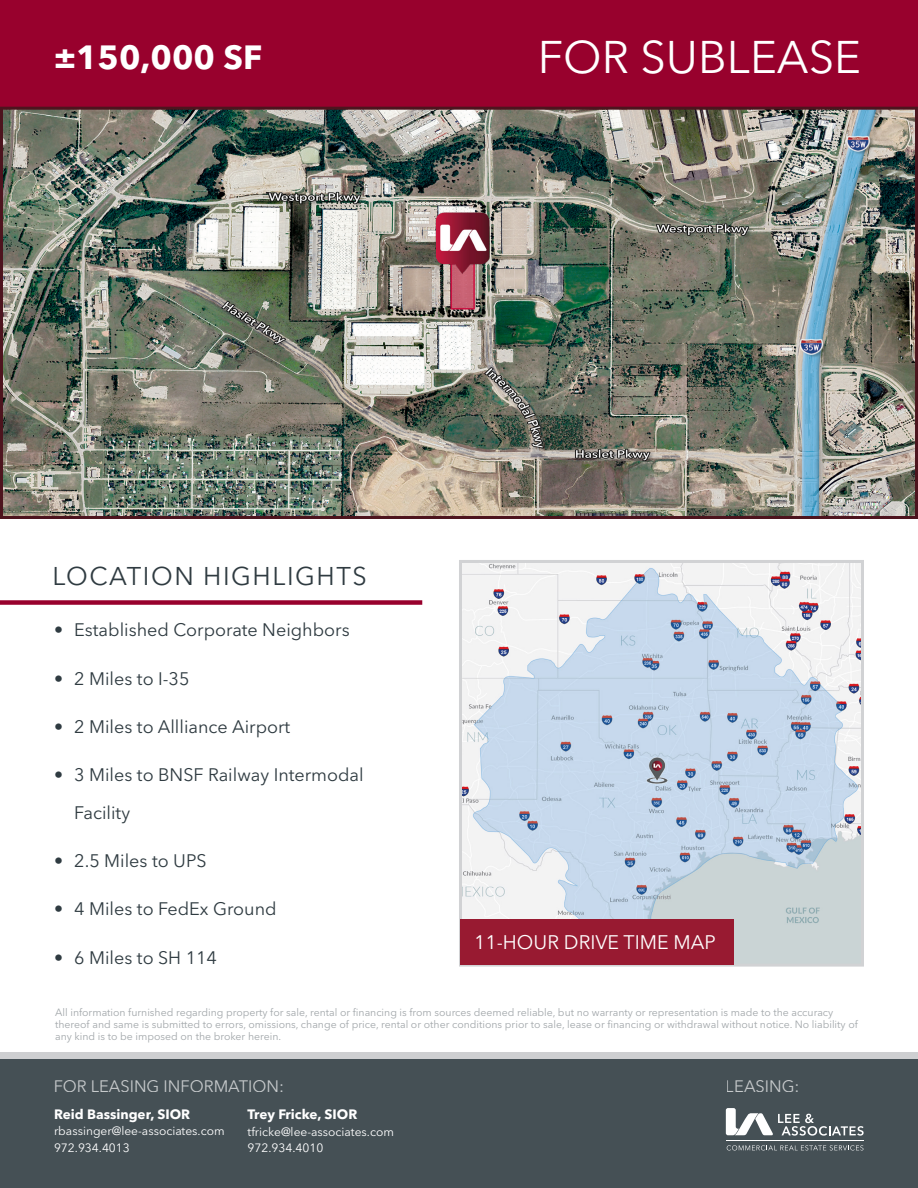
<style>
.page{position:relative;width:918px;height:1188px;background:#fff}
.page>*{position:absolute;margin:0;border:0;box-sizing:border-box;transform-origin:0 0}
.t1{font:45.3px "Avenir Next LT Pro";color:#fff}
.t2{font:700 33.3px "Avenir Next LT Pro";color:#fff}
.t3{font:25.5px "Avenir Next LT Pro";letter-spacing:.06em;color:#2f3b41}
.t4{font:19.5px "Avenir Next LT Pro";color:#fff}
.t5{font:18px/37.5px "Avenir Next LT Pro";color:#2f3b41}
.t6{font:16.5px "Avenir Next LT Pro";color:#fff}
.t7{font:700 13.5px "Avenir Next LT Pro";color:#fff}
.t8{font:12px "Avenir Next LT Pro";color:#fff}
.t9{font:10.5px/12px "Avenir Next LT Pro";color:#a2a7aa}
</style>
<div class="page">
<div style="left:0;top:1057px;width:918px;height:131px;background:#455055"></div>
<img style="left:463px;top:564px;width:397px;height:399px">
<div style="left:459px;top:560px;width:405px;height:407px;border:3px solid #d1d2d4"></div>
<div style="left:0;top:1052px;width:918px;height:7px;background:#cecfd1"></div>
<div style="left:0;top:0;width:918px;height:107px;background:#98012d"></div>
<div style="left:0;top:600px;width:422px;height:5px;background:#98012d"></div>
<svg style="left:726px;top:1108px;width:138px;height:28px"></svg>
<svg style="left:727px;top:1145px;width:136px;height:5px"></svg>
<hr style="left:726px;top:1141px;width:138px;height:1px;background:#fff">
<div style="left:460px;top:920px;width:273px;height:45px;background:#981a31"></div>
<img style="left:4px;top:111px;width:910px;height:404px">
<div style="left:0;top:107px;width:918px;height:412px;border:3px solid #4d141e"></div>
<svg style="left:449px;top:277px;width:27px;height:33px"></svg>
<img style="left:433px;top:210px;width:60px;height:67px">
<p class="t2" style="left:54px;top:37px;width:210px">±150,000 SF</p>
<p class="t1" style="left:538px;top:31px;width:325px">FOR SUBLEASE</p>
<p class="t3" style="left:52px;top:561px;width:316px">LOCATION HIGHLIGHTS</p>
<p class="t5" style="left:54px;top:611px;width:297px">• Established Corporate Neighbors</p>
<p class="t5" style="left:54px;top:660px;width:137px">• 2 Miles to I-35</p>
<p class="t5" style="left:54px;top:708px;width:238px">• 2 Miles to Allliance Airport</p>
<p class="t5" style="left:74px;top:756px;width:291px;text-indent:-20px">• 3 Miles to BNSF Railway Intermodal<br>Facility</p>
<p class="t5" style="left:54px;top:842px;width:154px">• 2.5 Miles to UPS</p>
<p class="t5" style="left:54px;top:890px;width:224px">• 4 Miles to FedEx Ground</p>
<p class="t5" style="left:54px;top:939px;width:165px">• 6 Miles to SH 114</p>
<p class="t4" style="left:474px;top:931px;width:243px">11-HOUR DRIVE TIME MAP</p>
<p class="t9" style="left:55px;top:1006px;width:804px">All information furnished regarding property for sale, rental or financing is from sources deemed reliable, but no warranty or representation is made to the accuracy thereof and same is submitted to errors, omissions, change of price, rental or other conditions prior to sale, lease or financing or withdrawal without notice. No liability of any kind is to be imposed on the broker herein.</p>
<h3 class="t6" style="left:53px;top:1076px;width:232px">FOR LEASING INFORMATION:</h3>
<h3 class="t6" style="left:726px;top:1076px;width:75px">LEASING:</h3>
<p class="t7" style="left:54px;top:1106px;width:138px">Reid Bassinger, SIOR</p>
<p class="t8" style="left:54px;top:1124px;width:172px">rbassinger@lee-associates.com</p>
<p class="t8" style="left:54px;top:1140px;width:77px">972.934.4013</p>
<p class="t7" style="left:248px;top:1106px;width:111px">Trey Fricke, SIOR</p>
<p class="t8" style="left:248px;top:1125px;width:148px">tfricke@lee-associates.com</p>
<p class="t8" style="left:248px;top:1141px;width:77px">972.934.4010</p>
</div>
